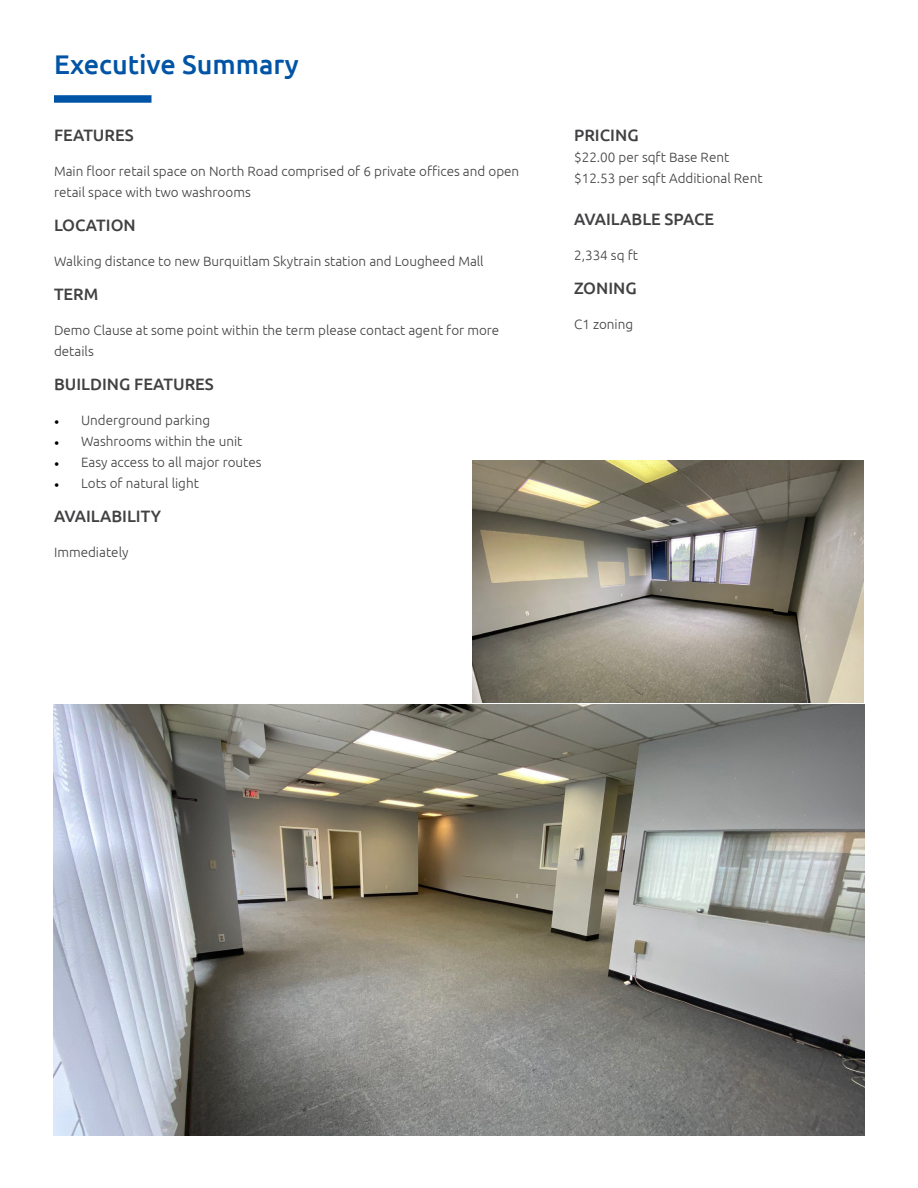
<style>
.page{position:relative;width:918px;height:1188px;background:#fff}
.page>*{position:absolute;margin:0;border:0;box-sizing:border-box;transform-origin:0 0}
.t1{font:500 27px "Ubuntu";color:#0054a6}
.t2{font:500 16.5px "Ubuntu";color:#414042}
.t3{font:300 13.5px/21px "Ubuntu";color:#414042}
.s1{font-family:"Minion Pro";font-weight:400;color:#000}
</style>
<div class="page">
<img style="left:54px;top:704px;width:811px;height:431px">
<img style="left:472px;top:460px;width:392px;height:242px">
<div style="left:54px;top:95px;width:98px;height:8px;background:#0054a6"></div>
<h1 class="t1" style="left:54px;top:47px;width:246px">Executive Summary</h1>
<p class="t2" style="left:54px;top:125px;width:81px">FEATURES</p>
<p class="t3" style="left:54px;top:160px;width:467px">Main floor retail space on North Road comprised of 6 private offices and open retail space with two washrooms</p>
<p class="t2" style="left:54px;top:215px;width:83px">LOCATION</p>
<p class="t3" style="left:54px;top:250px;width:431px">Walking distance to new Burquitlam Skytrain station and Lougheed Mall</p>
<p class="t2" style="left:54px;top:284px;width:46px">TERM</p>
<p class="t3" style="left:54px;top:319px;width:447px">Demo Clause at some point within the term please contact agent for more details</p>
<p class="t2" style="left:54px;top:374px;width:161px">BUILDING FEATURES</p>
<p class="t3" style="left:54px;top:409px;width:158px"><span class="s1">•</span> Underground parking</p>
<p class="t3" style="left:54px;top:430px;width:190px"><span class="s1">•</span> Washrooms within the unit</p>
<p class="t3" style="left:54px;top:451px;width:209px"><span class="s1">•</span> Easy access to all major routes</p>
<p class="t3" style="left:54px;top:472px;width:146px"><span class="s1">•</span> Lots of natural light</p>
<p class="t2" style="left:54px;top:506px;width:108px">AVAILABILITY</p>
<p class="t3" style="left:54px;top:541px;width:76px">Immediately</p>
<p class="t2" style="left:574px;top:125px;width:66px">PRICING</p>
<p class="t3" style="left:574px;top:147px;width:190px">$22.00 per sqft Base Rent $12.53 per sqft Additional Rent</p>
<p class="t2" style="left:574px;top:209px;width:142px">AVAILABLE SPACE</p>
<p class="t3" style="left:574px;top:244px;width:65px">2,334 sq ft</p>
<p class="t2" style="left:574px;top:278px;width:64px">ZONING</p>
<p class="t3" style="left:574px;top:313px;width:61px">C1 zoning</p>
</div>
